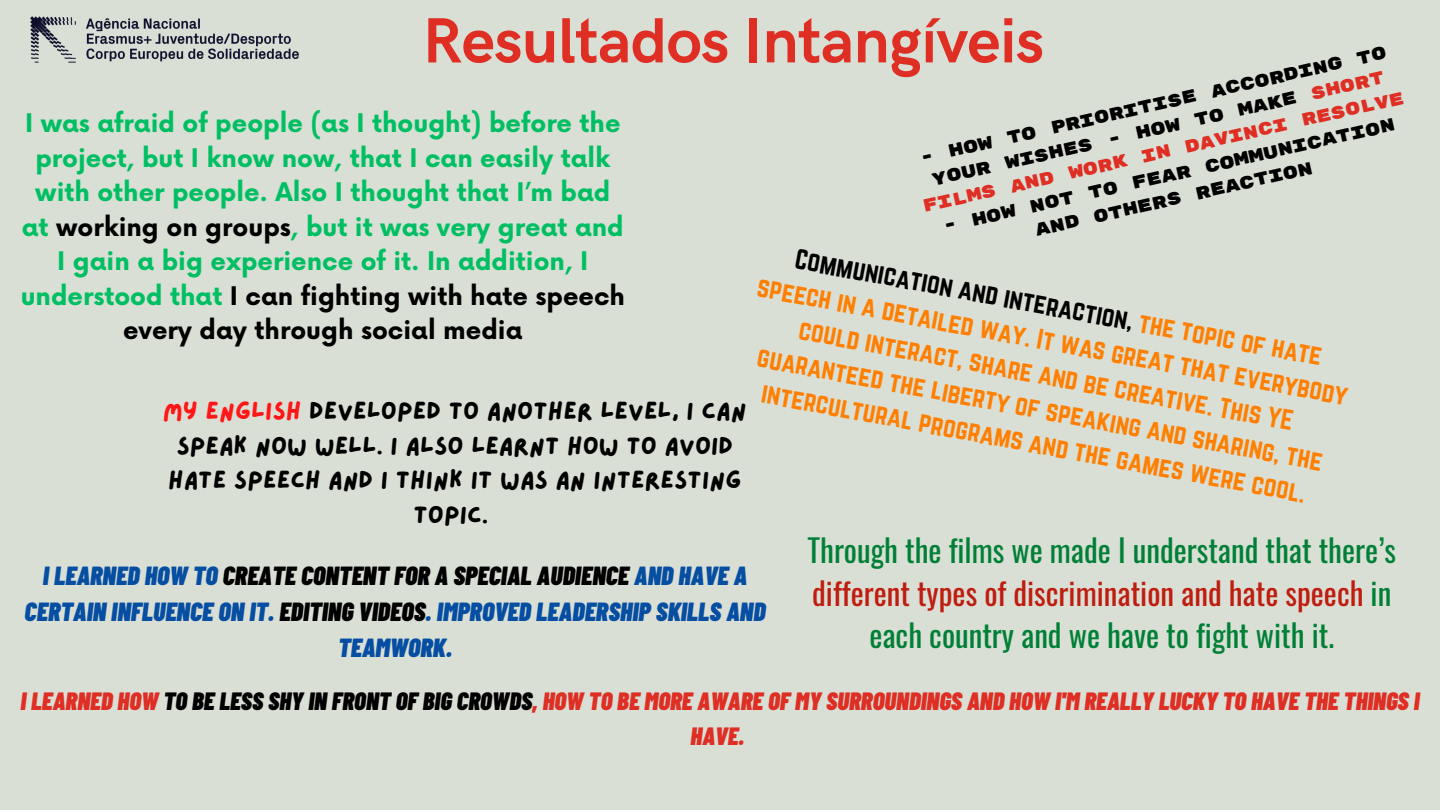
<style>
.page{position:relative;width:1440px;height:810px;background:#dadfd5}
.page>*{position:absolute;margin:0;border:0;box-sizing:border-box;transform-origin:0 0}
.t1{font:700 64px "HK Grotesk";letter-spacing:-.01em;color:#df2e24}
.t2{font:31px/42.8px "Oswald";color:#008037;text-align:center}
.t3{font:italic 900 26.2px/36.2px "Barlow Condensed";color:#054ea2;text-align:center}
.t4{font:700 25px/34.5px "Now";color:#00bf63;text-align:center}
.t5{font:25px/34.6px "Norwester";color:#ff7f00;text-align:center}
.t6{font:25px/34.5px "Lazydog";color:#000;text-align:center}
.t7{font:italic 900 25px/34.5px "Barlow Condensed";color:#df2e24;text-align:center}
.t8{font:17.6px/24px "Rubik Mono One";color:#000;text-align:center}
.s1{color:#000}
.s2{color:#df2e24}
.s3{color:#be1d0f}
.s4{color:#ff1616}
</style>
<div class="page">
<img style="left:30px;top:16px;width:269px;height:47px">
<p class="t1" style="left:423px;top:5px;width:623px">Resultados Intangíveis</p>
<p class="t4" style="left:21px;top:108px;width:606px">I was afraid of people (as I thought) before the project, but I know now, that I can easily talk with other people. Also I thought that I’m bad at <span class="s1">working on groups</span>, but it was very great and I gain a big experience of it. In addition, I understood that <span class="s1">I can fighting with hate speech every day through social media</span></p>
<p class="t8" style="left:910px;top:149px;width:495px;rotate:-13deg">- How to prioritise according to your wishes - How to make <span class="s2">short films and work in DaVinci Resolve</span></p>
<p class="t8" style="left:941px;top:216px;width:465px;rotate:-13deg">- How not to fear communication and others reaction</p>
<p class="t5" style="left:766px;top:237px;width:601px;rotate:10deg"><span class="s1">Communication and interaction,</span> the topic of hate speech in a detailed way. It was great that everybody could interact, share and be creative. This YE guaranteed the liberty of speaking and sharing, the intercultural programs and the games were cool.</p>
<p class="t2" style="left:807px;top:527px;width:590px">Through the films we made I understand that there’s <span class="s3">different types of discrimination and hate speech</span> in each country and we have to fight with it.</p>
<p class="t6" style="left:163px;top:395px;width:585px"><span class="s4">MY ENGLISH</span> DEVELOPED TO ANOTHER LEVEL, I CAN SPEAK NOW WELL. I ALSO LEARNT HOW TO AVOID HATE SPEECH AND I THINK IT WAS AN INTERESTING TOPIC.</p>
<p class="t3" style="left:25px;top:556px;width:743px">I LEARNED HOW TO <span class="s1">CREATE CONTENT FOR A SPECIAL AUDIENCE</span> AND HAVE A<br>CERTAIN INFLUENCE ON IT. <span class="s1">EDITING VIDEOS</span>. IMPROVED LEADERSHIP SKILLS AND<br>TEAMWORK.</p>
<p class="t7" style="left:20px;top:683px;width:1401px">I LEARNED HOW <span class="s1">TO BE LESS SHY IN FRONT OF BIG CROWDS</span>, HOW TO BE MORE AWARE OF MY SURROUNDINGS AND HOW I'M REALLY LUCKY TO HAVE THE THINGS I<br>HAVE.</p>
</div>
